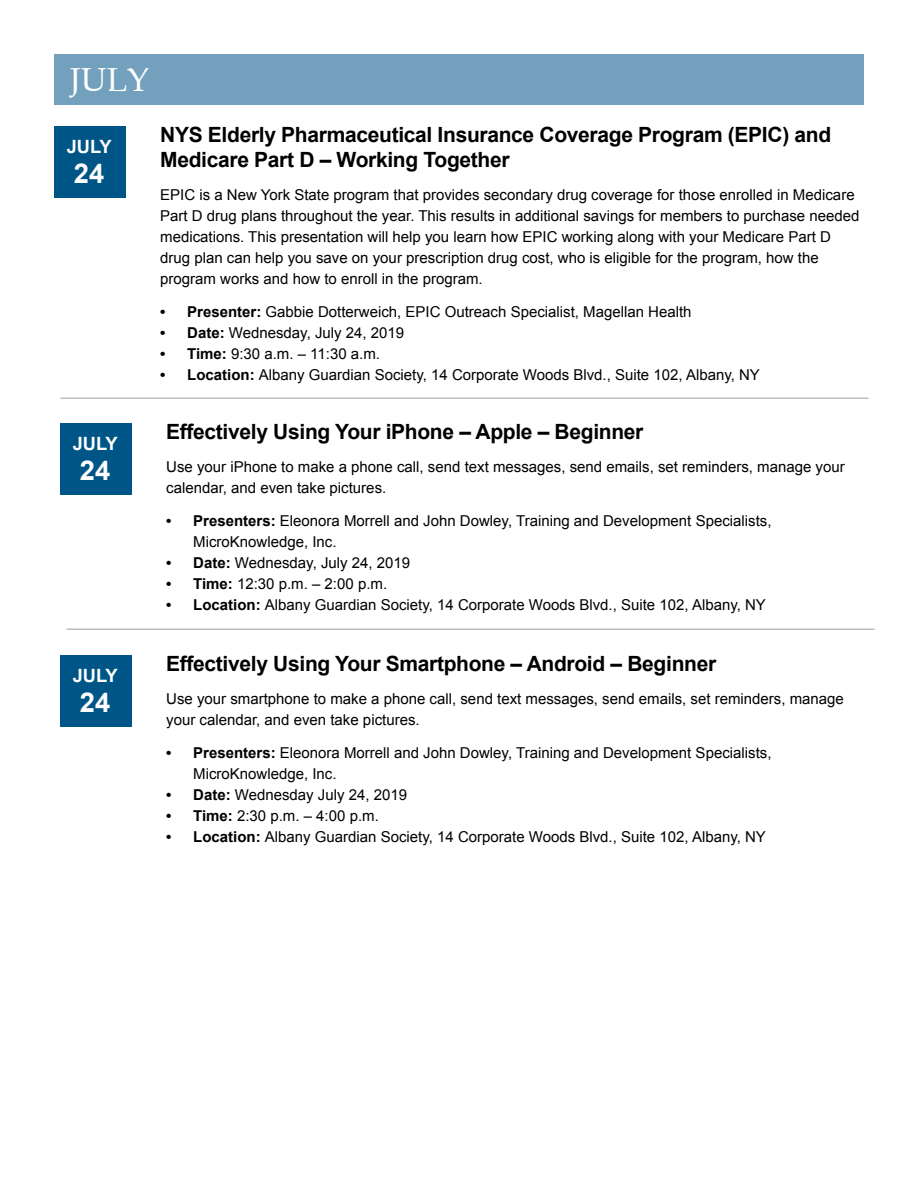
<style>
.page{position:relative;width:918px;height:1188px;background:#fff}
.page>*{position:absolute;margin:0;border:0;box-sizing:border-box;transform-origin:0 0}
.t1{font:33.3px "Book Antiqua";color:#fff}
.t2{font:700 27.3px "Arial";color:#fff}
.t3{font:700 21px/25.2px "Arial";letter-spacing:-.015em;color:#000}
.t4{font:700 18.3px "Arial";color:#fff}
.t5{font:15px/21px "Arial";color:#000}
.s1{font-weight:700}
</style>
<div class="page">
<div style="left:54px;top:54px;width:810px;height:50px;background:#73a1bd"></div>
<div style="left:54px;top:126px;width:71px;height:72px;background:#005587"></div>
<hr style="left:60px;top:398px;width:809px;height:1px;background:#bcbec0">
<div style="left:60px;top:423px;width:71px;height:72px;background:#005587"></div>
<hr style="left:66px;top:628px;width:809px;height:2px;background:#bcbec0">
<div style="left:60px;top:656px;width:71px;height:71px;background:#005587"></div>
<h1 class="t1" style="left:70px;top:59px;width:81px">JULY</h1>
<p class="t4" style="left:67px;top:134px;width:47px">JULY</p>
<h2 class="t2" style="left:74px;top:155px;width:32px">24</h2>
<h3 class="t3" style="left:160px;top:122px;width:673px">NYS Elderly Pharmaceutical Insurance Coverage Program (EPIC) and<br>Medicare Part D – Working Together</h3>
<p class="t5" style="left:160px;top:184px;width:701px">EPIC is a New York State program that provides secondary drug coverage for those enrolled in Medicare Part D drug plans throughout the year. This results in additional savings for members to purchase needed medications. This presentation will help you learn how EPIC working along with your Medicare Part D drug plan can help you save on your prescription drug cost, who is eligible for the program, how the program works and how to enroll in the program.</p>
<p class="t5" style="left:160px;top:301px;width:533px"><span class="s1">• Presenter:</span> Gabbie Dotterweich, EPIC Outreach Specialist, Magellan Health</p>
<p class="t5" style="left:160px;top:322px;width:246px"><span class="s1">• Date:</span> Wednesday, July 24, 2019</p>
<p class="t5" style="left:160px;top:343px;width:221px"><span class="s1">• Time:</span> 9:30 a.m. – 11:30 a.m.</p>
<p class="t5" style="left:160px;top:364px;width:601px"><span class="s1">• Location:</span> Albany Guardian Society, 14 Corporate Woods Blvd., Suite 102, Albany, NY</p>
<p class="t4" style="left:73px;top:431px;width:47px">JULY</p>
<h2 class="t2" style="left:80px;top:452px;width:32px">24</h2>
<h3 class="t3" style="left:166px;top:419px;width:479px">Effectively Using Your iPhone – Apple – Beginner</h3>
<p class="t5" style="left:166px;top:456px;width:680px">Use your iPhone to make a phone call, send text messages, send emails, set reminders, manage your calendar, and even take pictures.</p>
<p class="t5" style="left:193px;top:510px;width:580px;text-indent:-27px"><span class="s1">• Presenters:</span> Eleonora Morrell and John Dowley, Training and Development Specialists,<br>MicroKnowledge, Inc.</p>
<p class="t5" style="left:166px;top:552px;width:246px"><span class="s1">• Date:</span> Wednesday, July 24, 2019</p>
<p class="t5" style="left:166px;top:573px;width:222px"><span class="s1">• Time:</span> 12:30 p.m. – 2:00 p.m.</p>
<p class="t5" style="left:166px;top:594px;width:601px"><span class="s1">• Location:</span> Albany Guardian Society, 14 Corporate Woods Blvd., Suite 102, Albany, NY</p>
<p class="t4" style="left:73px;top:664px;width:47px">JULY</p>
<h2 class="t2" style="left:80px;top:684px;width:32px">24</h2>
<h3 class="t3" style="left:166px;top:652px;width:552px">Effectively Using Your Smartphone – Android – Beginner</h3>
<p class="t5" style="left:166px;top:688px;width:679px">Use your smartphone to make a phone call, send text messages, send emails, set reminders, manage your calendar, and even take pictures.</p>
<p class="t5" style="left:193px;top:742px;width:580px;text-indent:-27px"><span class="s1">• Presenters:</span> Eleonora Morrell and John Dowley, Training and Development Specialists,<br>MicroKnowledge, Inc.</p>
<p class="t5" style="left:166px;top:784px;width:242px"><span class="s1">• Date:</span> Wednesday July 24, 2019</p>
<p class="t5" style="left:166px;top:805px;width:214px"><span class="s1">• Time:</span> 2:30 p.m. – 4:00 p.m.</p>
<p class="t5" style="left:166px;top:826px;width:601px"><span class="s1">• Location:</span> Albany Guardian Society, 14 Corporate Woods Blvd., Suite 102, Albany, NY</p>
</div>
